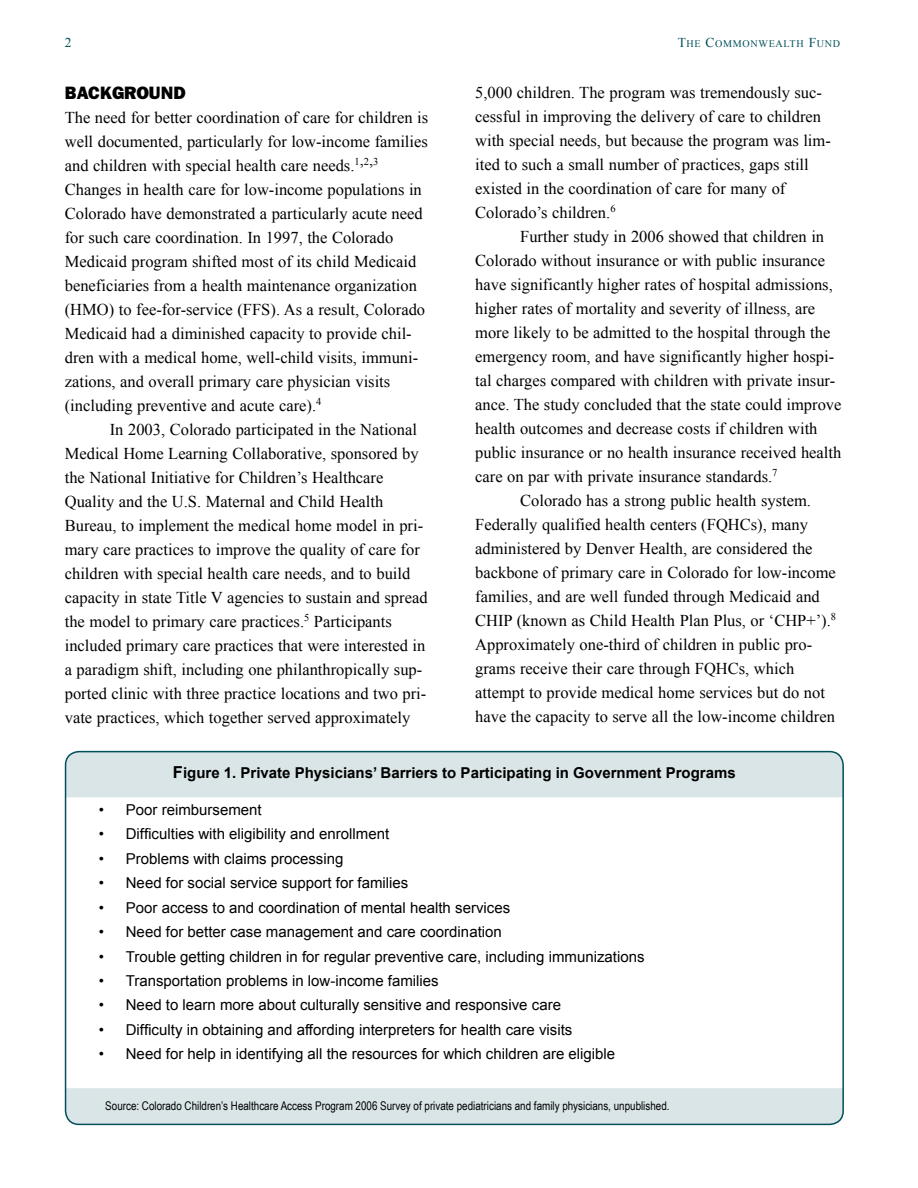
<style>
.page{position:relative;width:918px;height:1188px;background:#fff}
.page>*{position:absolute;margin:0;border:0;box-sizing:border-box;transform-origin:0 0}
.Head_A_-_Franklin{font:18px "ITC Franklin Gothic Std Hvy";color:#000}
.BT_2_-_Times_IB{font:16.5px/24px "Times New Roman";color:#000}
.BT_-_Times_IB{font:16.5px/24px "Times New Roman";color:#000}
.Box_text{font:15px "Arial";color:#000}
.Table_Head{font:700 15px "Arial";color:#000}
.t1{font:13.5px "Times New Roman";color:#004f5a}
.Box_text-2{font:12px "Arial Narrow";color:#000}
.t2{font:10.2px "Times New Roman";letter-spacing:.065em;color:#004f5a}
.s1{font-size:13.5px}
.s2{font-size:16.5px}
</style>
<div class="page">
<div style="left:66px;top:752px;width:777px;height:372px;background:#d9e5e6;border-radius:14px"></div>
<div style="left:68px;top:797px;width:773px;height:291px;background:#fff"></div>
<div style="left:65px;top:751px;width:779px;height:374px;border:2px solid #004f5a;border-radius:14px"></div>
<p class="t1" style="left:65px;top:34px;width:8px">2</p>
<p class="t2" style="left:678px;top:37px;width:164px"><span class="s1">T</span>HE <span class="s1">C</span>OMMONWEALTH <span class="s1">F</span>UND</p>
<p class="Head_A_-_Franklin" style="left:65px;top:82px;width:122px">BACKGROUND</p>
<p class="BT_-_Times_IB" style="left:65px;top:105px;width:365px">The need for better coordination of care for children is well documented, particularly for low-income families and children with special health care needs.<sup>1</sup>,<sup>2</sup>,<sup>3<br></sup>Changes in health care for low-income populations in Colorado have demonstrated a particularly acute need for such care coordination. In 1997, the Colorado Medicaid program shifted most of its child Medicaid beneficiaries from a health maintenance organization (HMO) to fee-for-service (FFS). As a result, Colorado Medicaid had a diminished capacity to provide chil&shy;dren with a medical home, well-child visits, immuni&shy;zations, and overall primary care physician visits (including preventive and acute care).<sup>4</sup></p>
<p class="BT_2_-_Times_IB" style="left:65px;top:417px;width:364px;text-indent:45px">In 2003, Colorado participated in the National Medical Home Learning Collaborative, sponsored by the National Initiative for Children’s Healthcare Quality and the U.S. Maternal and Child Health Bureau, to implement the medical home model in pri&shy;mary care practices to improve the quality of care for children with special health care needs, and to build capacity in state Title V agencies to sustain and spread the model to primary care practices.<sup>5</sup> Participants included primary care practices that were interested in a paradigm shift, including one philanthropically sup&shy;ported clinic with three practice locations and two pri&shy;vate practices, which together served approximately</p>
<p class="BT_2_-_Times_IB" style="left:475px;top:80px;width:357px">5,000 children. The program was tremendously suc&shy;cessful in improving the delivery of care to children with special needs, but because the program was lim&shy;ited to such a small number of practices, gaps still existed in the coordination of care for many of Colorado’s children.<sup>6</sup></p>
<p class="BT_2_-_Times_IB" style="left:475px;top:224px;width:368px;text-indent:45px">Further study in 2006 showed that children in Colorado without insurance or with public insurance have significantly higher rates of hospital admissions, higher rates of mortality and severity of illness, are more likely to be admitted to the hospital through the emergency room, and have significantly higher hospi&shy;tal charges compared with children with private insur&shy;ance. The study concluded that the state could improve health outcomes and decrease costs if children with public insurance or no health insurance received health care on par with private insurance standards.<sup>7</sup></p>
<p class="BT_2_-_Times_IB" style="left:475px;top:488px;width:362px;text-indent:45px">Colorado has a strong public health system.<br>Federally qualified health centers (FQHCs), many administered by Denver Health, are considered the backbone of primary care in Colorado for low-income families, and are well funded through Medicaid and CHIP (known as Child Health Plan Plus, or ‘CHP+’).<sup>8<br></sup>Approximately one-third of children in public pro&shy;grams receive their care through FQHCs, which attempt to provide medical home services but do not have the capacity to serve all the low-income children</p>
<p class="Table_Head" style="left:173px;top:763px;width:564px"><span class="s2">F</span>igure 1. Private Physicians’ Barriers to Participating in Government Programs</p>
<p class="Box_text" style="left:99px;top:800px;width:164px">• Poor reimbursement</p>
<p class="Box_text" style="left:99px;top:824px;width:292px">• Difficulties with eligibility and enrollment</p>
<p class="Box_text" style="left:99px;top:849px;width:246px">• Problems with claims processing</p>
<p class="Box_text" style="left:99px;top:873px;width:311px">• Need for social service support for families</p>
<p class="Box_text" style="left:99px;top:898px;width:413px">• Poor access to and coordination of mental health services</p>
<p class="Box_text" style="left:99px;top:922px;width:405px">• Need for better case management and care coordination</p>
<p class="Box_text" style="left:99px;top:946px;width:547px">• Trouble getting children in for regular preventive care, including immunizations</p>
<p class="Box_text" style="left:99px;top:971px;width:341px">• Transportation problems in low-income families</p>
<p class="Box_text" style="left:99px;top:995px;width:464px">• Need to learn more about culturally sensitive and responsive care</p>
<p class="Box_text" style="left:99px;top:1020px;width:475px">• Difficulty in obtaining and affording interpreters for health care visits</p>
<p class="Box_text" style="left:99px;top:1044px;width:518px">• Need for help in identifying all the resources for which children are eligible</p>
<p class="Box_text-2" style="left:105px;top:1097px;width:566px">Source: Colorado Children’s Healthcare Access Program 2006 Survey of private pediatricians and family physicians, unpublished.</p>
</div>
